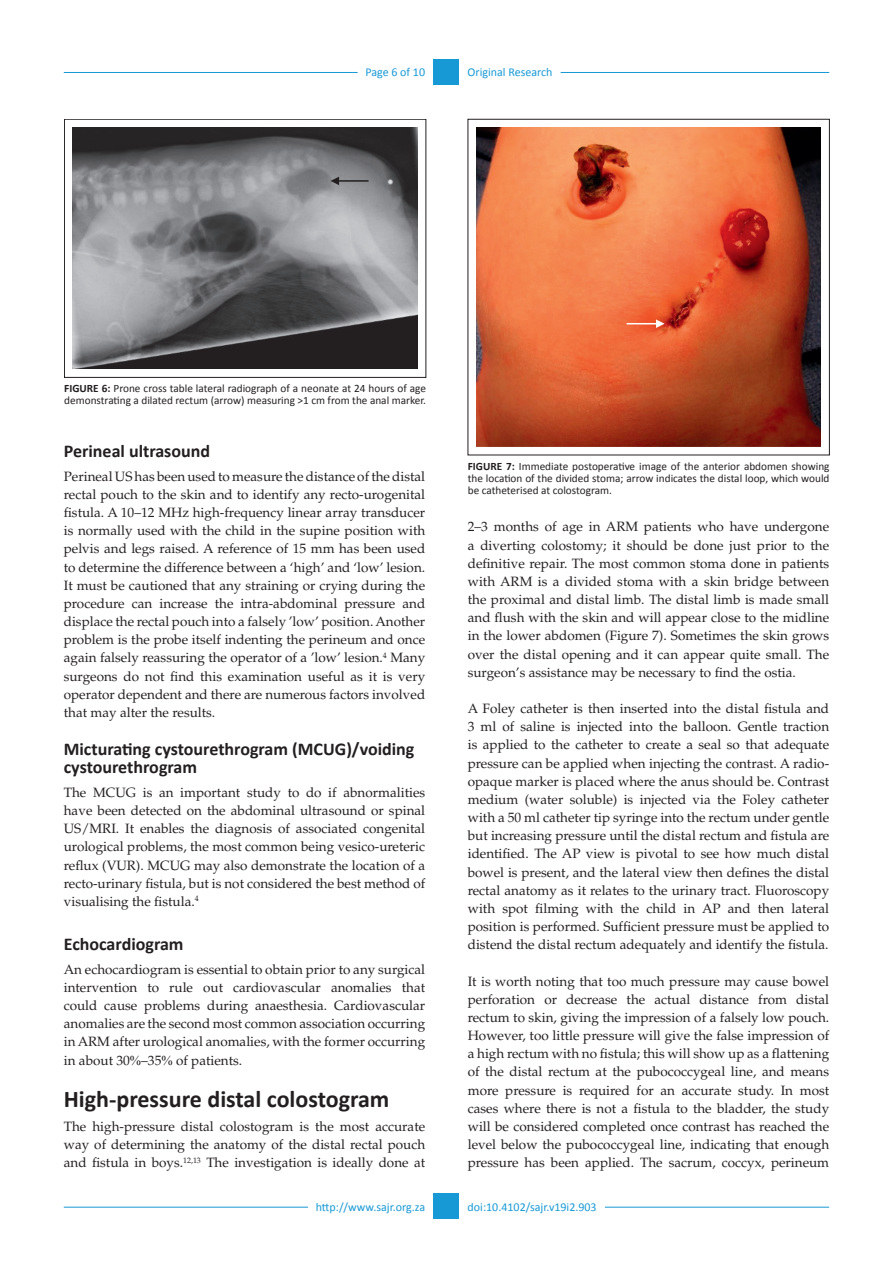
<style>
.page{position:relative;width:893px;height:1263px;background:#fff}
.page>*{position:absolute;margin:0;border:0;box-sizing:border-box;transform-origin:0 0}
._1{font:700 24px "Calibri";color:#231f20}
._2_2_line{font:700 18px/18.1px "Calibri";color:#231f20}
._2_1_line{font:700 18px "Calibri";color:#231f20}
.Text1{font:13.5px/18.1px "Palatino";color:#231f20;text-align:justify}
.Text{font:13.5px/18.1px "Palatino";color:#231f20;text-align:justify}
.t1{font:12px "Calibri";color:#1799d5}
.Figure_caption{font:11.25px/12px "Calibri";color:#231f20}
.s1{font-weight:700}
.s2{font-family:"Times New Roman"}
</style>
<div class="page">
<hr style="left:64px;top:1207px;width:244px;height:1px;background:#1799d5">
<hr style="left:605px;top:1207px;width:224px;height:1px;background:#1799d5">
<div style="left:434px;top:1193px;width:25px;height:26px;background:#1799d5"></div>
<div style="left:434px;top:59px;width:25px;height:26px;background:#1799d5"></div>
<hr style="left:64px;top:72px;width:294px;height:1px;background:#1799d5">
<hr style="left:561px;top:72px;width:268px;height:1px;background:#1799d5">
<img style="left:73px;top:128px;width:344px;height:241px">
<div style="left:64px;top:119px;width:362px;height:259px;border:1px solid #231f20"></div>
<hr style="left:337px;top:180px;width:32px;height:2px;background:#231f20">
<svg style="left:331px;top:177px;width:8px;height:8px"></svg>
<img style="left:476px;top:128px;width:345px;height:318px">
<div style="left:468px;top:119px;width:362px;height:336px;border:1px solid #231f20"></div>
<hr style="left:627px;top:323px;width:31px;height:1px;background:#fff">
<svg style="left:656px;top:319px;width:8px;height:9px"></svg>
<p class="t1" style="left:365px;top:65px;width:61px">Page 6 of 10</p>
<p class="t1" style="left:468px;top:65px;width:86px">Original Research</p>
<p class="Figure_caption" style="left:64px;top:383px;width:363px"><span class="s1">FIGURE 6:</span> Prone cross table lateral radiograph of a neonate at 24 hours of age demonstrating a dilated rectum (arrow) measuring &gt;1 cm from the anal marker.</p>
<p class="_2_1_line" style="left:64px;top:439px;width:148px">Perineal ultrasound</p>
<p class="Text1" style="left:64px;top:467px;width:363px">Perineal US has been used to measure the distance of the distal rectal pouch to the skin and to identify any recto-urogenital fistula. A 10–12 MHz high-frequency linear array transducer is normally used with the child in the supine position with pelvis and legs raised. A reference of 15 mm has been used to determine the difference between a ‘high’ and ‘low’ lesion.<br>It must be cautioned that any straining or crying during the procedure can increase the intra-abdominal pressure and displace the rectal pouch into a falsely ’low’ position. Another problem is the probe itself indenting the perineum and once again falsely reassuring the operator of a ’low’ lesion.<sup>4</sup> Many surgeons do not find this examination useful as it is very operator dependent and there are numerous factors involved that may alter the results.</p>
<p class="_2_2_line" style="left:64px;top:739px;width:352px">Micturating cystourethrogram (MCUG)/voiding cystourethrogram</p>
<p class="Text1" style="left:64px;top:783px;width:363px">The MCUG is an important study to do if abnormalities have been detected on the abdominal ultrasound or spinal US/MRI. It enables the diagnosis of associated congenital urological problems, the most common being vesico-ureteric reflux (VUR). MCUG may also demonstrate the location of a recto-urinary fistula, but is not considered the best method of visualising the fistula.<sup>4</sup></p>
<p class="_2_1_line" style="left:64px;top:932px;width:121px">Echocardiogram</p>
<p class="Text1" style="left:64px;top:960px;width:363px">An echocardiogram is essential to obtain prior to any surgical intervention to rule out cardiovascular anomalies that could cause problems during anaesthesia. Cardiovascular anomalies are the second most common association occurring in ARM after urological anomalies, with the former occurring in about 30<span class="s2">%</span>–35<span class="s2">%</span> of patients.</p>
<p class="_1" style="left:64px;top:1083px;width:327px">High-pressure distal colostogram</p>
<p class="Text1" style="left:64px;top:1117px;width:363px">The high-pressure distal colostogram is the most accurate way of determining the anatomy of the distal rectal pouch and fistula in boys.<sup>12,13</sup> The investigation is ideally done at</p>
<p class="Figure_caption" style="left:468px;top:460px;width:363px;text-align:justify"><span class="s1">FIGURE 7:</span> Immediate postoperative image of the anterior abdomen showing the location of the divided stoma; arrow indicates the distal loop, which would be catheterised at colostogram.</p>
<p class="Text1" style="left:468px;top:518px;width:363px">2–3 months of age in ARM patients who have undergone a diverting colostomy; it should be done just prior to the definitive repair. The most common stoma done in patients with ARM is a divided stoma with a skin bridge between the proximal and distal limb. The distal limb is made small and flush with the skin and will appear close to the midline in the lower abdomen (Figure 7). Sometimes the skin grows over the distal opening and it can appear quite small. The surgeon’s assistance may be necessary to find the ostia.</p>
<p class="Text" style="left:468px;top:699px;width:363px">A Foley catheter is then inserted into the distal fistula and 3 ml of saline is injected into the balloon. Gentle traction is applied to the catheter to create a seal so that adequate pressure can be applied when injecting the contrast. A radio&shy;opaque marker is placed where the anus should be. Contrast medium (water soluble) is injected via the Foley catheter with a 50 ml catheter tip syringe into the rectum under gentle but increasing pressure until the distal rectum and fistula are identified. The AP view is pivotal to see how much distal bowel is present, and the lateral view then defines the distal rectal anatomy as it relates to the urinary tract. Fluoroscopy with spot filming with the child in AP and then lateral position is performed. Sufficient pressure must be applied to distend the distal rectum adequately and identify the fistula.</p>
<p class="Text" style="left:468px;top:972px;width:363px">It is worth noting that too much pressure may cause bowel perforation or decrease the actual distance from distal rectum to skin, giving the impression of a falsely low pouch.<br>However, too little pressure will give the false impression of a high rectum with no fistula; this will show up as a flattening of the distal rectum at the pubococcygeal line, and means more pressure is required for an accurate study. In most cases where there is not a fistula to the bladder, the study will be considered completed once contrast has reached the level below the pubococcygeal line, indicating that enough pressure has been applied. The sacrum, coccyx, perineum</p>
<p class="t1" style="left:316px;top:1199px;width:111px">http://www.sajr.org.za</p>
<p class="t1" style="left:468px;top:1199px;width:131px">doi:10.4102/sajr.v19i2.903</p>
</div>
